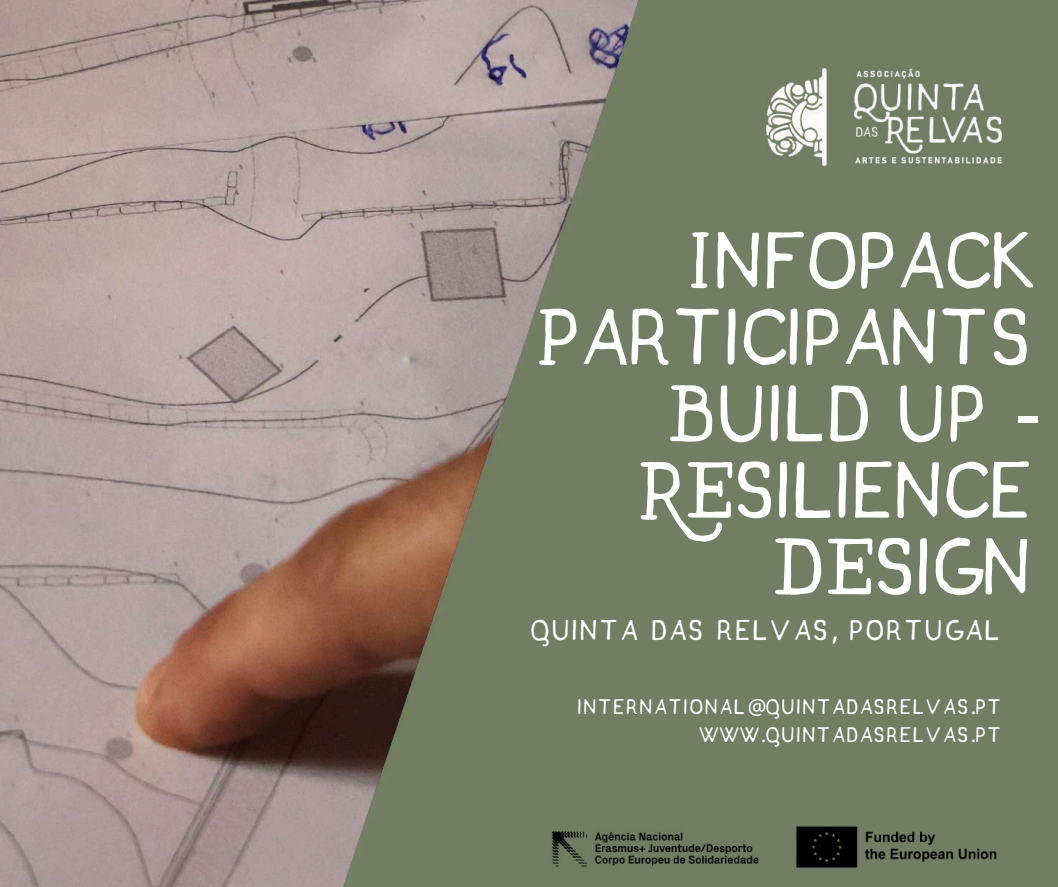
<style>
.page{position:relative;width:1058px;height:887px;background:#fff}
.page>*{position:absolute;margin:0;border:0;box-sizing:border-box;transform-origin:0 0}
.t1{font:79.5px/76.5px "Talisman Free";letter-spacing:-.075em;color:#fff;text-align:right}
.t2{font:28.5px "Talisman Free";color:#fff}
.t3{font:21px/28.2px "Talisman Free";color:#fff;text-align:right}
.s1{font-family:"Noto Sans"}
</style>
<div class="page">
<img style="left:0;top:0;width:306px;height:886px">
<img style="left:306px;top:0;width:752px;height:886px">
<img style="left:766px;top:69px;width:237px;height:96px">
<img style="left:793px;top:823px;width:211px;height:47px">
<img style="left:544px;top:823px;width:222px;height:51px">
<h1 class="t1" style="left:539px;top:230px;width:503px">INFOPACK<br>PARTICIPANTS<br>BUILD UP <span class="s1">-<br></span>RESILIENCE<br>DESIGN</h1>
<h2 class="t2" style="left:531px;top:618px;width:473px">QUINTA DAS RELVAS<span class="s1">,</span> PORTUGAL</h2>
<p class="t3" style="left:578px;top:694px;width:426px">INTERNATIONAL<span class="s1">@</span>QUINTADASRELVAS<span class="s1">.</span>PT<br>WWW<span class="s1">.</span>QUINTADASRELVAS<span class="s1">.</span>PT</p>
</div>
